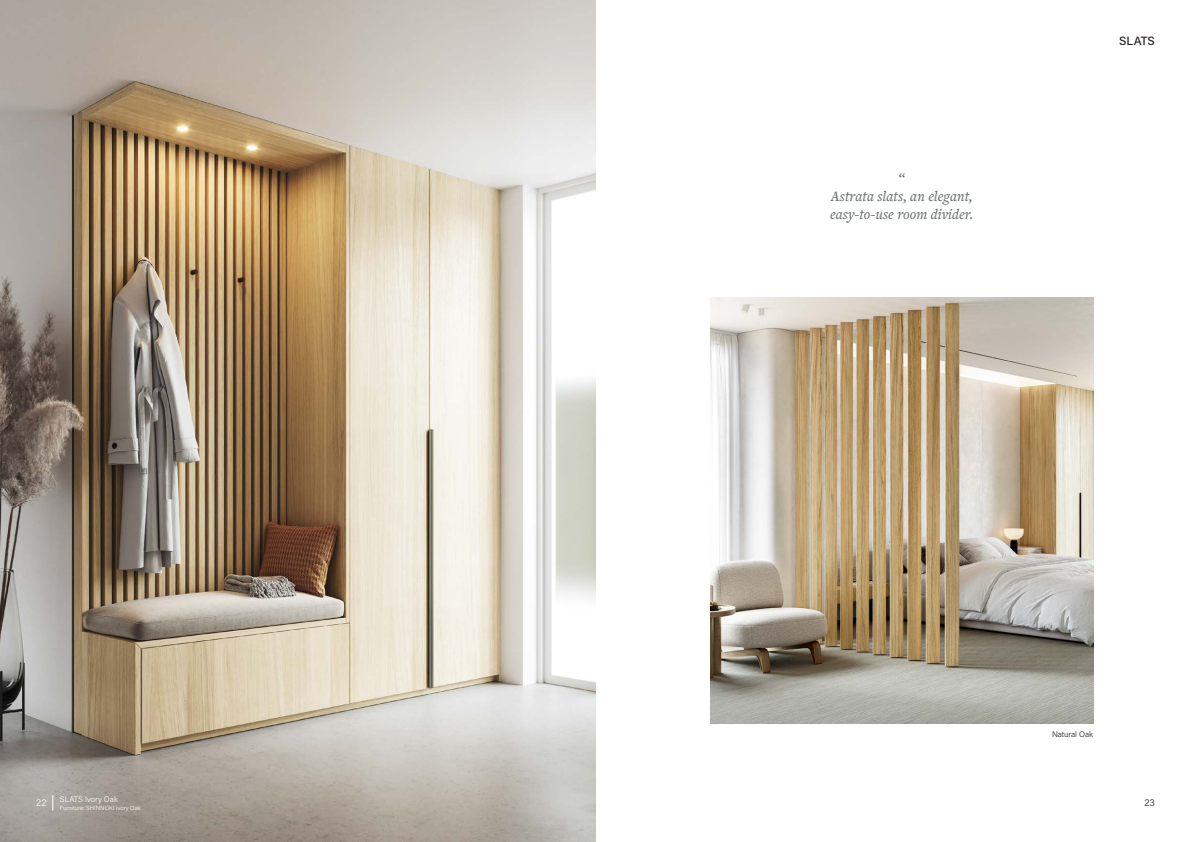
<style>
.page{position:relative;width:1191px;height:842px;background:#fff}
.page>*{position:absolute;margin:0;border:0;box-sizing:border-box;transform-origin:0 0}
.t1{font:italic 500 15px/18px "Freight Text Pro";color:#6b716f;text-align:center}
.t2{font:500 12px "Acumin Pro";color:#231f20}
.t3{font:300 10px "Acumin Pro";color:#fff}
.t4{font:300 10px "Acumin Pro";color:#231f20}
.t5{font:300 8px "Acumin Pro";color:#fff}
.t6{font:300 8px "Acumin Pro";letter-spacing:-.005em;color:#231f20}
.t7{font:300 6px "Acumin Pro";color:#fff}
</style>
<div class="page">
<img style="left:710px;top:298px;width:383px;height:425px">
<img style="left:0;top:0;width:595px;height:842px">
<svg style="left:53px;top:795px;width:1px;height:15px"></svg>
<p class="t1" style="left:830px;top:169px;width:145px">“<br>Astrata slats, an elegant, easy-to-use room divider.</p>
<p class="t2" style="left:1119px;top:32px;width:37px">SLATS</p>
<p class="t6" style="left:1052px;top:729px;width:43px">Natural Oak</p>
<p class="t5" style="left:60px;top:793px;width:59px">SLATS Ivory Oak</p>
<p class="t7" style="left:60px;top:803px;width:82px">Furniture: SHINNOKI Ivory Oak</p>
<p class="t3" style="left:36px;top:796px;width:12px">22</p>
<p class="t4" style="left:1144px;top:796px;width:12px">23</p>
</div>
